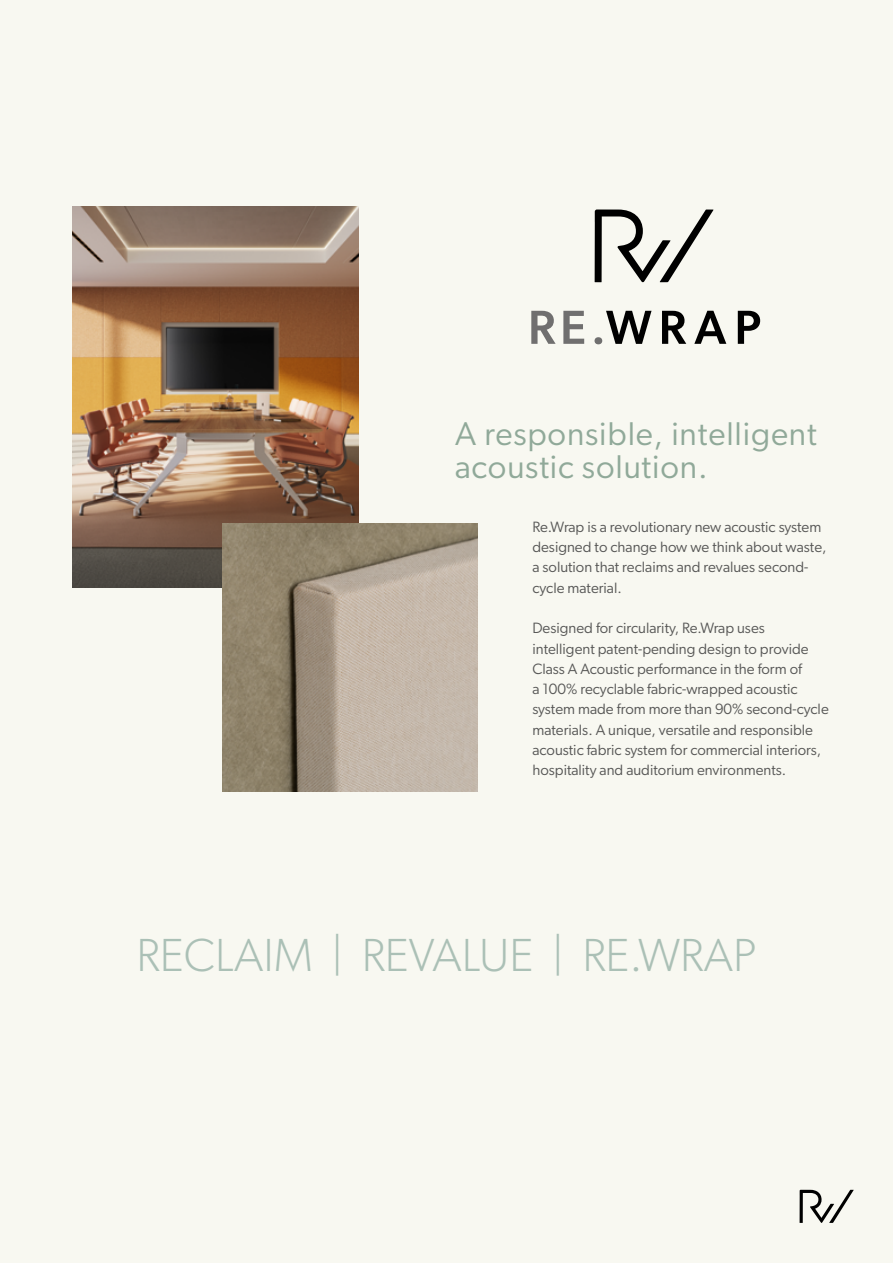
<style>
.page{position:relative;width:893px;height:1263px;background:#f8f8f1}
.page>*{position:absolute;margin:0;border:0;box-sizing:border-box;transform-origin:0 0}
.t1{font:300 46.5px "Gibson";color:#abc0b6}
.t2{font:33px/33px "Gibson";letter-spacing:.025em;color:#90a999}
.t3{font:15px/20.2px "Gibson";color:#575756}
</style>
<div class="page">
<svg style="left:531px;top:311px;width:25px;height:33px"></svg>
<svg style="left:563px;top:311px;width:21px;height:33px"></svg>
<div style="left:594px;top:337px;width:8px;height:7px;background:#706f6f;border-radius:50%"></div>
<svg style="left:606px;top:311px;width:45px;height:33px"></svg>
<svg style="left:662px;top:311px;width:24px;height:33px"></svg>
<svg style="left:694px;top:311px;width:32px;height:33px"></svg>
<svg style="left:738px;top:311px;width:22px;height:33px"></svg>
<svg style="left:595px;top:209px;width:118px;height:73px"></svg>
<img style="left:72px;top:206px;width:287px;height:382px">
<img style="left:222px;top:524px;width:255px;height:268px">
<svg style="left:800px;top:1190px;width:54px;height:33px"></svg>
<p class="t2" style="left:455px;top:417px;width:363px">A responsible, intelligent acoustic solution.</p>
<p class="t3" style="left:532px;top:516px;width:295px">Re.Wrap is a revolutionary new acoustic system designed to change how we think about waste, a solution that reclaims and revalues second&shy;cycle material.</p>
<p class="t3" style="left:532px;top:618px;width:298px">Designed for circularity, Re.Wrap uses intelligent patent-pending design to provide Class A Acoustic performance in the form of<br>a 100% recyclable fabric-wrapped acoustic system made from more than 90% second-cycle materials. A unique, versatile and responsible acoustic fabric system for commercial interiors, hospitality and auditorium environments.</p>
<p class="t1" style="left:137px;top:927px;width:621px">RECLAIM | REVALUE | RE.WRAP</p>
</div>
